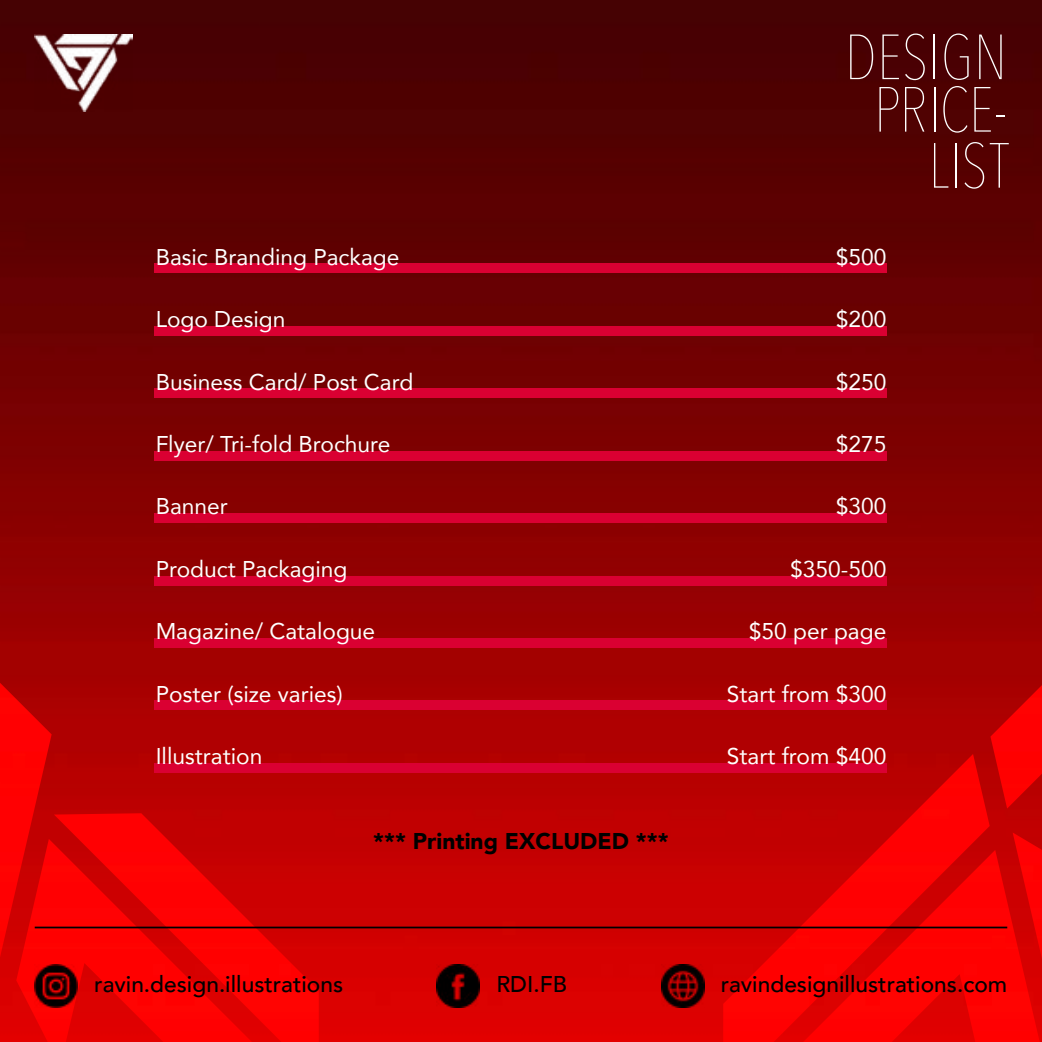
<style>
.page{position:relative;width:1042px;height:1042px;background:#fff}
.page>*{position:absolute;margin:0;border:0;box-sizing:border-box;transform-origin:0 0}
.t1{font:200 63px/54.2px "Avenir Next Condensed";color:#fff;text-align:right}
.t2{font:22.75px "Avenir";color:#fff}
.t3{font:500 22.75px "Avenir";color:#000}
.t4{font:900 22.75px "Avenir";color:#000}
</style>
<div class="page">
<img style="left:0;top:0;width:1042px;height:1042px">
<svg style="left:989px;top:850px;width:50px;height:192px;background:#f50001"></svg>
<svg style="left:723px;top:754px;width:266px;height:288px;background:#e10001"></svg>
<svg style="left:990px;top:685px;width:52px;height:123px;background:#df0001"></svg>
<svg style="left:1012px;top:832px;width:30px;height:127px;background:#e30001"></svg>
<svg style="left:16px;top:839px;width:38px;height:203px;background:#f00000"></svg>
<svg style="left:54px;top:813px;width:265px;height:229px;background:#e90001"></svg>
<svg style="left:0;top:683px;width:52px;height:274px;background:#e70001"></svg>
<div style="left:155px;top:264px;width:732px;height:9px;background:#da0032"></div>
<div style="left:155px;top:326px;width:732px;height:9px;background:#da0032"></div>
<div style="left:155px;top:388px;width:732px;height:10px;background:#da0032"></div>
<div style="left:155px;top:451px;width:732px;height:9px;background:#da0032"></div>
<div style="left:155px;top:513px;width:732px;height:10px;background:#da0032"></div>
<div style="left:155px;top:576px;width:732px;height:9px;background:#da0032"></div>
<div style="left:155px;top:638px;width:732px;height:9px;background:#da0032"></div>
<div style="left:155px;top:701px;width:732px;height:9px;background:#da0032"></div>
<div style="left:155px;top:763px;width:732px;height:9px;background:#da0032"></div>
<img style="left:35px;top:964px;width:43px;height:43px">
<img style="left:437px;top:964px;width:43px;height:43px">
<img style="left:661px;top:964px;width:43px;height:43px">
<hr style="left:35px;top:926px;width:972px;height:2px;background:#000">
<img style="left:35px;top:35px;width:98px;height:77px">
<h1 class="t1" style="left:844px;top:30px;width:166px">DESIGN<br>PRICE-<br>LIST</h1>
<p class="t2" style="left:156px;top:238px;width:245px">Basic Branding Package</p>
<p class="t2" style="left:836px;top:238px;width:52px">$500</p>
<p class="t2" style="left:156px;top:301px;width:131px">Logo Design</p>
<p class="t2" style="left:836px;top:301px;width:52px">$200</p>
<p class="t2" style="left:156px;top:363px;width:259px">Business Card/ Post Card</p>
<p class="t2" style="left:836px;top:363px;width:52px">$250</p>
<p class="t2" style="left:156px;top:426px;width:236px">Flyer/ Tri-fold Brochure</p>
<p class="t2" style="left:836px;top:426px;width:52px">$275</p>
<p class="t2" style="left:156px;top:488px;width:74px">Banner</p>
<p class="t2" style="left:836px;top:488px;width:52px">$300</p>
<p class="t2" style="left:156px;top:551px;width:193px">Product Packaging</p>
<p class="t2" style="left:790px;top:551px;width:98px">$350-500</p>
<p class="t2" style="left:156px;top:613px;width:221px">Magazine/ Catalogue</p>
<p class="t2" style="left:749px;top:613px;width:139px">$50 per page</p>
<p class="t2" style="left:156px;top:675px;width:189px">Poster (size varies)</p>
<p class="t2" style="left:727px;top:675px;width:161px">Start from $300</p>
<p class="t2" style="left:156px;top:738px;width:108px">Illustration</p>
<p class="t2" style="left:727px;top:738px;width:161px">Start from $400</p>
<p class="t4" style="left:373px;top:821px;width:297px">*** Printing EXCLUDED ***</p>
<p class="t3" style="left:94px;top:964px;width:250px">ravin.design.illustrations</p>
<p class="t3" style="left:496px;top:964px;width:72px">RDI.FB</p>
<p class="t3" style="left:721px;top:964px;width:288px">ravindesignillustrations.com</p>
</div>
